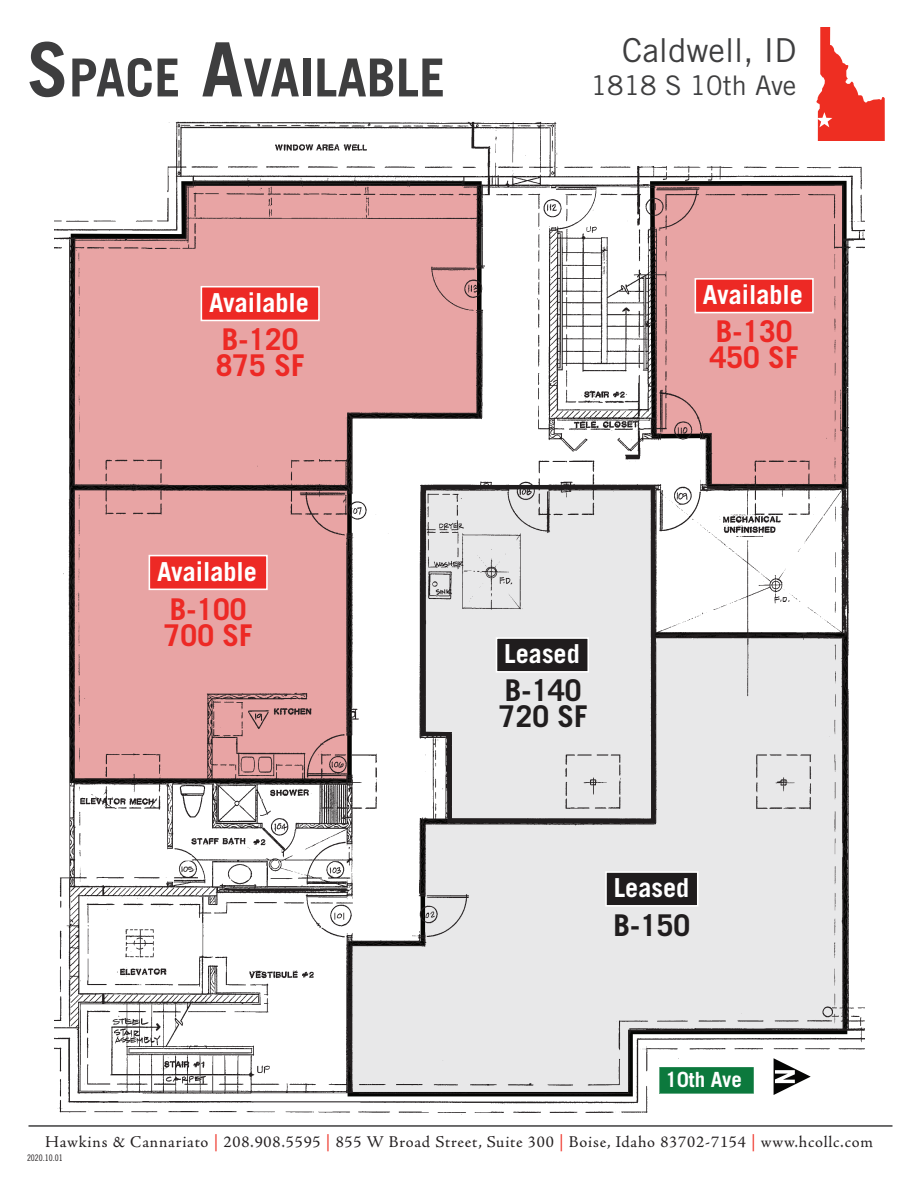
<style>
.page{position:relative;width:918px;height:1188px;background:#fff}
.page>*{position:absolute;margin:0;border:0;box-sizing:border-box;transform-origin:0 0}
.t1{font:700 52.5px "Trade Gothic";color:#3e3e3f}
.Location_White_Med_F{font:33px "Trade Gothic";color:#3e3e3f}
.t2{font:700 30px/26.2px "Trade Gothic";color:#ed2925}
.t3{font:700 30px/26.2px "Trade Gothic";color:#201d1e}
.Location_White_Med_F-2{font:27px "Trade Gothic";color:#3e3e3f}
.t4{font:700 26.25px "Trade Gothic";color:#fff}
.t5{font:700 21px "Trade Gothic";color:#fff}
.t6{font:16.5px "Adobe Jenson Pro";letter-spacing:.05em;color:#231f20}
.t7{font:9px "Trade Gothic Cond Eighteen";color:#231f20}
.s1{font-size:75px}
.s2{color:#ee2e22}
</style>
<div class="page">
<hr style="left:28px;top:1125px;width:864px;height:2px;background:#3e3e3f">
<svg style="left:816px;top:27px;width:69px;height:114px"></svg>
<img style="left:55px;top:118px;width:810px;height:997px">
<p class="t1" style="left:27px;top:45px;width:420px"><span class="s1">S</span>PACE <span class="s1">A</span>VAILABLE</p>
<p class="Location_White_Med_F" style="left:622px;top:30px;width:176px">Caldwell, ID</p>
<p class="Location_White_Med_F-2" style="left:591px;top:69px;width:207px">1818 S 10th Ave</p>
<p class="t4" style="left:209px;top:287px;width:101px">Available</p>
<p class="t4" style="left:703px;top:279px;width:101px">Available</p>
<p class="t2" style="left:216px;top:325px;width:90px">B-120<br>875 SF</p>
<p class="t4" style="left:157px;top:555px;width:101px">Available</p>
<p class="t2" style="left:164px;top:596px;width:90px">B-100<br>700 SF</p>
<p class="t2" style="left:710px;top:318px;width:90px">B-130<br>450 SF</p>
<p class="t4" style="left:504px;top:638px;width:77px">Leased</p>
<p class="t3" style="left:499px;top:677px;width:90px">B-140<br>720 SF</p>
<p class="t4" style="left:614px;top:872px;width:77px">Leased</p>
<p class="t3" style="left:614px;top:911px;width:78px">B-150</p>
<p class="t5" style="left:666px;top:1067px;width:78px">10th Ave</p>
<p class="t6" style="left:45px;top:1132px;width:829px">Hawkins &amp; Cannariato <span class="s2">|</span> 208.908.5595 <span class="s2">|</span> 855 W Broad Street, Suite 300 <span class="s2">|</span> Boise, Idaho 83702-7154 <span class="s2">|</span> www.hcollc.com</p>
<p class="t7" style="left:27px;top:1152px;width:37px">2020.10.01</p>
</div>
